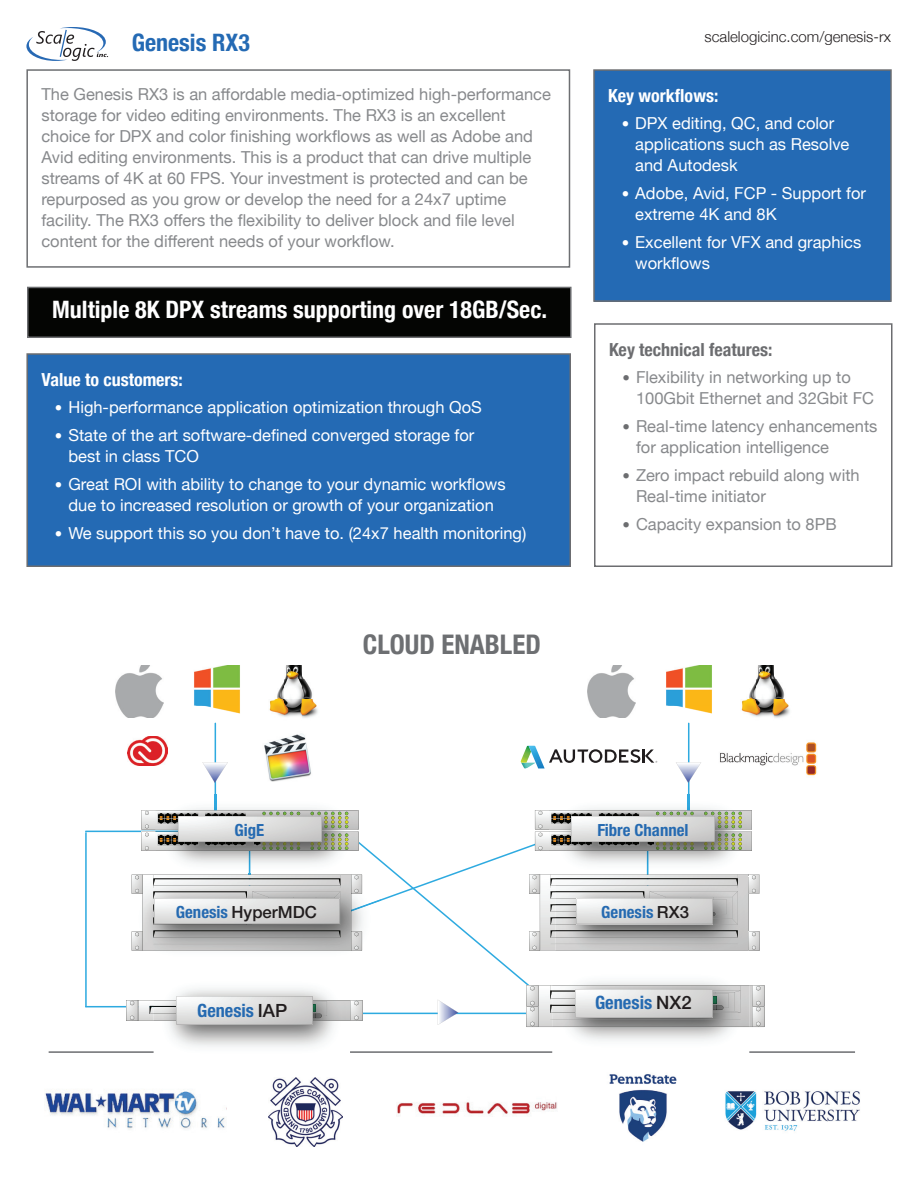
<style>
.page{position:relative;width:918px;height:1188px;background:#fff}
.page>*{position:absolute;margin:0;border:0;box-sizing:border-box;transform-origin:0 0}
.t1{font:700 condensed 27px "Helvetica Neue";color:#6d6f72}
.t2{font:700 condensed 24px "Helvetica Neue";color:#fff}
.t3{font:700 condensed 24px "Helvetica Neue";color:#246ab4}
.t4{font:700 condensed 18.45px "Helvetica Neue";color:#256ab1}
.t5{font:700 condensed 18.3px "Helvetica Neue";color:#256ab1}
.t6{font:700 condensed 18px "Helvetica Neue";color:#fff}
.t7{font:700 condensed 18px "Helvetica Neue";color:#6c6d70}
.t8{font:700 condensed 16.8px "Helvetica Neue";color:#256ab1}
.t9{font:500 16.8px "Helvetica Neue";color:#211d1e}
.t10{font:16.5px/21px "Helvetica Neue";color:#87898c}
.t11{font:16.5px/21px "Helvetica Neue";color:#fff}
.t12{font:300 15px "Helvetica Neue";color:#231f20}
.s1{font-weight:700;font-stretch:condensed;font-size:15px}
.s2{font-weight:700;font-stretch:condensed;font-size:15px;color:#6c6d70}
.s3{font-weight:700;font-stretch:condensed;color:#256ab1}
.s4{font-weight:500;font-stretch:normal;color:#211d1e}
</style>
<div class="page">
<svg style="left:26px;top:27px;width:82px;height:34px"></svg>
<div style="left:26px;top:69px;width:544px;height:199px;border:2px solid #6d6f72"></div>
<div style="left:27px;top:354px;width:543px;height:212px;background:#246ab4"></div>
<div style="left:26px;top:353px;width:545px;height:214px;border:2px solid #6c6d70"></div>
<div style="left:594px;top:70px;width:297px;height:231px;background:#246ab4"></div>
<div style="left:593px;top:69px;width:299px;height:233px;border:2px solid #6c6d70"></div>
<div style="left:594px;top:323px;width:298px;height:244px;border:2px solid #6c6d70"></div>
<div style="left:28px;top:287px;width:543px;height:50px;background:#040503"></div>
<div style="left:27px;top:287px;width:545px;height:51px;border:2px solid #6c6d70"></div>
<img style="left:269px;top:1077px;width:74px;height:69px">
<img style="left:45px;top:1091px;width:182px;height:38px">
<img style="left:609px;top:1074px;width:68px;height:68px">
<hr style="left:49px;top:1051px;width:806px;height:2px;background:#6c6d70">
<hr style="left:688px;top:723px;width:1px;height:102px;background:#2eaae0">
<svg style="left:676px;top:762px;width:25px;height:21px"></svg>
<hr style="left:215px;top:723px;width:1px;height:102px;background:#2eaae0">
<hr style="left:85px;top:831px;width:102px;height:1px;background:#2eaae0">
<hr style="left:85px;top:1006px;width:102px;height:1px;background:#2eaae0">
<hr style="left:85px;top:832px;width:2px;height:175px;background:#2eaae0">
<svg style="left:202px;top:762px;width:26px;height:21px"></svg>
<img style="left:128px;top:736px;width:39px;height:29px">
<img style="left:552px;top:1027px;width:197px;height:26px">
<img style="left:720px;top:742px;width:97px;height:34px">
<svg style="left:521px;top:746px;width:136px;height:22px"></svg>
<img style="left:154px;top:1027px;width:196px;height:26px">
<svg style="left:126px;top:794px;width:638px;height:233px"></svg>
<img style="left:115px;top:665px;width:48px;height:53px">
<img style="left:194px;top:665px;width:46px;height:58px">
<img style="left:269px;top:665px;width:49px;height:53px">
<img style="left:587px;top:665px;width:49px;height:53px">
<img style="left:666px;top:665px;width:46px;height:58px">
<img style="left:741px;top:665px;width:49px;height:53px">
<img style="left:264px;top:733px;width:47px;height:49px">
<img style="left:396px;top:1102px;width:161px;height:14px">
<img style="left:725px;top:1091px;width:135px;height:40px">
<h2 class="t3" style="left:132px;top:22px;width:120px">Genesis RX3</h2>
<p class="t12" style="left:705px;top:25px;width:188px">scalelogicinc.com/genesis-rx</p>
<p class="t10" style="left:41px;top:85px;width:511px">The Genesis RX3 is an affordable media-optimized high-performance storage for video editing environments. The RX3 is an excellent choice for DPX and color finishing workflows as well as Adobe and Avid editing environments. This is a product that can drive multiple streams of 4K at 60 FPS. Your investment is protected and can be repurposed as you grow or develop the need for a 24x7 uptime facility. The RX3 offers the flexibility to deliver block and file level content for the different needs of your workflow.</p>
<h2 class="t2" style="left:52px;top:290px;width:497px">Multiple 8K DPX streams supporting over 18GB/Sec.</h2>
<p class="t6" style="left:41px;top:364px;width:143px">Value to customers:</p>
<p class="t11" style="left:55px;top:398px;width:428px"><span class="s1">•</span> High-performance application optimization through QoS</p>
<p class="t11" style="left:68px;top:426px;width:407px;text-indent:-14px"><span class="s1">•</span> State of the art software-defined converged storage for best in class TCO</p>
<p class="t11" style="left:55px;top:474px;width:452px;text-align:center"><span class="s1">•</span> Great ROI with ability to change to your dynamic workflows due to increased resolution or growth of your organization</p>
<p class="t11" style="left:55px;top:523px;width:473px"><span class="s1">•</span> We support this so you don’t have to. (24x7 health monitoring)</p>
<h1 class="t1" style="left:363px;top:622px;width:180px">CLOUD ENABLED</h1>
<p class="t6" style="left:608px;top:80px;width:112px">Key workflows:</p>
<p class="t11" style="left:635px;top:114px;width:216px;text-indent:-14px"><span class="s1">•</span> DPX editing, QC, and color applications such as Resolve and Autodesk</p>
<p class="t11" style="left:635px;top:184px;width:232px;text-indent:-14px"><span class="s1">•</span> Adobe, Avid, FCP - Support for extreme 4K and 8K</p>
<p class="t11" style="left:635px;top:232px;width:228px;text-indent:-14px"><span class="s1">•</span> Excellent for VFX and graphics workflows</p>
<p class="t7" style="left:609px;top:334px;width:165px">Key technical features:</p>
<p class="t10" style="left:636px;top:368px;width:240px;text-indent:-14px"><span class="s2">•</span> Flexibility in networking up to<br>100Gbit Ethernet and 32Gbit FC</p>
<p class="t10" style="left:636px;top:417px;width:243px;text-indent:-14px"><span class="s2">•</span> Real-time latency enhancements for application intelligence</p>
<p class="t10" style="left:636px;top:465px;width:225px;text-indent:-14px"><span class="s2">•</span> Zero impact rebuild along with<br>Real-time initiator</p>
<p class="t10" style="left:622px;top:514px;width:216px"><span class="s2">•</span> Capacity expansion to 8PB</p>
<p class="t8" style="left:235px;top:816px;width:31px">GigE</p>
<p class="t8" style="left:597px;top:816px;width:93px">Fibre Channel</p>
<p class="t9" style="left:176px;top:898px;width:143px"><span class="s3">Genesis</span> HyperMDC</p>
<p class="t8" style="left:601px;top:898px;width:89px">Genesis <span class="s4">RX3</span></p>
<p class="t5" style="left:197px;top:995px;width:92px">Genesis <span class="s4">IAP</span></p>
<p class="t4" style="left:595px;top:987px;width:98px">Genesis <span class="s4">NX2</span></p>
</div>
